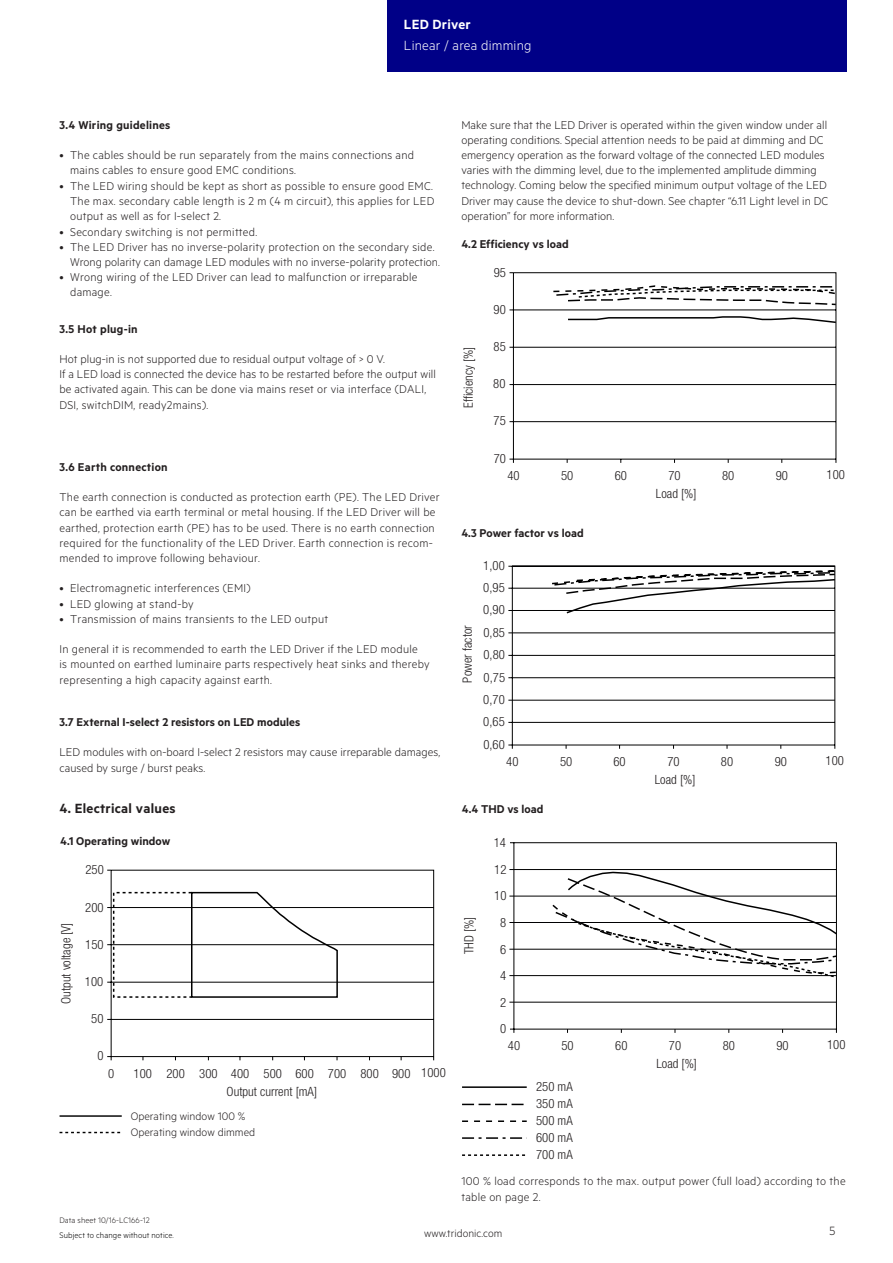
<style>
.page{position:relative;width:893px;height:1263px;background:#fff}
.page>*{position:absolute;margin:0;border:0;box-sizing:border-box;transform-origin:0 0}
.t1{font:15px "Tridonic Metric Print Light";letter-spacing:.015em;color:#fff}
.t2{font:15px "Tridonic Metric Print Semi";letter-spacing:.02em;color:#231f20}
.t3{font:15px "Tridonic Metric Print Semi";letter-spacing:.015em;color:#fff}
.t4{font:13.5px "Tridonic Metric Print Light";color:#231f20}
.t5{font:12.75px/15.1px "Tridonic Metric Print Light";letter-spacing:.02em;color:#231f20}
.t6{font:300 condensed 12.75px/17.1px "Helvetica Neue LTW1 G";letter-spacing:.005em;color:#231f20}
.t7{font:12.75px "Tridonic Metric Print Semi";letter-spacing:.005em;color:#231f20}
.t8{font:12.3px/16.5px "Tridonic Metric Print Light";letter-spacing:.005em;color:#231f20}
.t9{font:12px "Tridonic Metric Print Light";letter-spacing:.005em;color:#231f20}
.t10{font:9px "Tridonic Metric Print Light";letter-spacing:.01em;color:#000}
.t11{font:9px "Tridonic Metric Print Light";letter-spacing:.005em;color:#231f20}
</style>
<div class="page">
<div style="left:387px;top:0;width:459px;height:72px;background:#000087"></div>
<svg style="left:107px;top:869px;width:327px;height:192px"></svg>
<svg style="left:190px;top:890px;width:149px;height:108px"></svg>
<div style="left:113px;top:892px;width:79px;height:106px;border:2px dashed #000"></div>
<svg style="left:509px;top:272px;width:328px;height:191px"></svg>
<svg style="left:552px;top:284px;width:285px;height:22px"></svg>
<svg style="left:566px;top:315px;width:271px;height:9px"></svg>
<svg style="left:508px;top:565px;width:328px;height:184px"></svg>
<hr style="left:508px;top:700px;width:327px;height:1px;background:#000001">
<hr style="left:508px;top:632px;width:327px;height:1px;background:#000001">
<svg style="left:550px;top:569px;width:286px;height:46px"></svg>
<svg style="left:509px;top:842px;width:328px;height:191px"></svg>
<hr style="left:509px;top:1002px;width:327px;height:1px;background:#000001">
<hr style="left:509px;top:975px;width:327px;height:1px;background:#000001">
<hr style="left:509px;top:949px;width:327px;height:1px;background:#000001">
<hr style="left:509px;top:922px;width:327px;height:1px;background:#000001">
<hr style="left:509px;top:896px;width:327px;height:1px;background:#000001">
<hr style="left:509px;top:869px;width:327px;height:1px;background:#000001">
<svg style="left:551px;top:871px;width:286px;height:108px"></svg>
<hr style="left:462px;top:1086px;width:65px;height:2px;background:#000001">
<svg style="left:462px;top:1120px;width:65px;height:2px"></svg>
<svg style="left:462px;top:1104px;width:62px;height:1px"></svg>
<svg style="left:462px;top:1137px;width:65px;height:2px"></svg>
<svg style="left:462px;top:1154px;width:64px;height:2px"></svg>
<hr style="left:60px;top:1115px;width:62px;height:2px;background:#000">
<svg style="left:60px;top:1132px;width:61px;height:1px"></svg>
<p class="t3" style="left:404px;top:15px;width:68px">LED Driver</p>
<p class="t1" style="left:404px;top:37px;width:129px">Linear / area dimming</p>
<p class="t7" style="left:60px;top:117px;width:112px">3.4 Wiring guidelines</p>
<p class="t5" style="left:70px;top:147px;width:345px;text-indent:-11px">• The cables should be run separately from the mains connections and mains cables to ensure good EMC conditions.</p>
<p class="t5" style="left:70px;top:178px;width:366px;text-align:justify;text-indent:-11px">• The LED wiring should be kept as short as possible to ensure good EMC.<br>The max. secondary cable length is 2 m (4 m circuit), this applies for LED output as well as for I-select 2.</p>
<p class="t5" style="left:60px;top:224px;width:199px">• Secondary switching is not permitted.</p>
<p class="t5" style="left:70px;top:239px;width:371px;text-indent:-11px">• The LED Driver has no inverse-polarity protection on the secondary side.<br>Wrong polarity can damage LED modules with no inverse-polarity protection.</p>
<p class="t5" style="left:70px;top:269px;width:349px;text-indent:-11px">• Wrong wiring of the LED Driver can lead to malfunction or irreparable damage.</p>
<p class="t7" style="left:60px;top:321px;width:80px">3.5 Hot plug-in</p>
<p class="t5" style="left:60px;top:351px;width:378px">Hot plug-in is not supported due to residual output voltage of &gt; 0 V.<br>If a LED load is connected the device has to be restarted before the output will be activated again. This can be done via mains reset or via interface (DALI, DSI, switchDIM, ready2mains).</p>
<p class="t7" style="left:60px;top:459px;width:110px">3.6 Earth connection</p>
<p class="t5" style="left:60px;top:489px;width:382px">The earth connection is conducted as protection earth (PE). The LED Driver can be earthed via earth terminal or metal housing. If the LED Driver will be earthed, protection earth (PE) has to be used. There is no earth connection required for the functionality of the LED Driver. Earth connection is recom&shy;mended to improve following behaviour.</p>
<p class="t5" style="left:60px;top:580px;width:193px">• Electromagnetic interferences (EMI)</p>
<p class="t5" style="left:60px;top:596px;width:136px">• LED glowing at stand-by</p>
<p class="t5" style="left:60px;top:611px;width:270px">• Transmission of mains transients to the LED output</p>
<p class="t5" style="left:60px;top:641px;width:372px">In general it is recommended to earth the LED Driver if the LED module<br>is mounted on earthed luminaire parts respectively heat sinks and thereby representing a high capacity against earth.</p>
<p class="t7" style="left:60px;top:714px;width:242px">3.7 External I-select 2 resistors on LED modules</p>
<p class="t5" style="left:60px;top:744px;width:382px">LED modules with on-board I-select 2 resistors may cause irreparable damages, caused by surge / burst peaks.</p>
<p class="t2" style="left:60px;top:799px;width:118px">4. Electrical values</p>
<p class="t7" style="left:60px;top:834px;width:112px">4.1 Operating window</p>
<p class="t6" style="left:58px;top:1004px;width:83px;rotate:-90deg">Output voltage [V]</p>
<p class="t6" style="left:85px;top:861px;width:20px">250</p>
<p class="t6" style="left:85px;top:899px;width:20px">200</p>
<p class="t6" style="left:85px;top:936px;width:20px">150</p>
<p class="t6" style="left:85px;top:973px;width:20px">100</p>
<p class="t6" style="left:91px;top:1010px;width:14px">50</p>
<p class="t6" style="left:97px;top:1047px;width:8px">0</p>
<p class="t6" style="left:108px;top:1065px;width:8px">0</p>
<p class="t6" style="left:134px;top:1064px;width:314px">100 200 300 400 500 600 700 800 900 1000</p>
<p class="t6" style="left:227px;top:1083px;width:92px">Output current [mA]</p>
<p class="t8" style="left:131px;top:1107px;width:126px">Operating window 100 %<br>Operating window dimmed</p>
<p class="t11" style="left:60px;top:1215px;width:92px">Data sheet 10/16-LC166-12</p>
<p class="t5" style="left:461px;top:117px;width:369px">Make sure that the LED Driver is operated within the given window under all operating conditions. Special attention needs to be paid at dimming and DC emergency operation as the forward voltage of the connected LED modules varies with the dimming level, due to the implemented amplitude dimming technology. Coming below the specified minimum output voltage of the LED Driver may cause the device to shut-down. See chapter “6.11 Light level in DC operation” for more information.</p>
<p class="t7" style="left:461px;top:236px;width:109px">4.2 Efficiency vs load</p>
<p class="t6" style="left:460px;top:408px;width:63px;rotate:-90deg">E ciency [%]</p>
<p class="t6" style="left:494px;top:264px;width:14px">95</p>
<p class="t6" style="left:493px;top:301px;width:14px">90</p>
<p class="t6" style="left:493px;top:338px;width:14px">85</p>
<p class="t6" style="left:493px;top:375px;width:14px">80</p>
<p class="t6" style="left:494px;top:412px;width:14px">75</p>
<p class="t6" style="left:494px;top:450px;width:14px">70</p>
<p class="t6" style="left:507px;top:467px;width:14px">40</p>
<p class="t6" style="left:561px;top:467px;width:14px">50</p>
<p class="t6" style="left:615px;top:467px;width:14px">60</p>
<p class="t6" style="left:668px;top:467px;width:14px">70</p>
<p class="t6" style="left:722px;top:467px;width:14px">80</p>
<p class="t6" style="left:776px;top:467px;width:14px">90</p>
<p class="t6" style="left:827px;top:466px;width:20px">100</p>
<p class="t6" style="left:656px;top:485px;width:42px">Load [%]</p>
<p class="t7" style="left:461px;top:525px;width:124px">4.3 Power factor vs load</p>
<p class="t6" style="left:483px;top:557px;width:23px">1,00</p>
<p class="t6" style="left:483px;top:579px;width:23px">0,95</p>
<p class="t6" style="left:459px;top:683px;width:59px;rotate:-90deg">Power factor</p>
<p class="t6" style="left:483px;top:601px;width:23px">0,90</p>
<p class="t6" style="left:483px;top:624px;width:23px">0,85</p>
<p class="t6" style="left:483px;top:646px;width:23px">0,80</p>
<p class="t6" style="left:484px;top:669px;width:23px">0,75</p>
<p class="t6" style="left:483px;top:691px;width:23px">0,70</p>
<p class="t6" style="left:483px;top:713px;width:23px">0,65</p>
<p class="t6" style="left:483px;top:736px;width:23px">0,60</p>
<p class="t6" style="left:506px;top:753px;width:14px">40</p>
<p class="t6" style="left:560px;top:753px;width:14px">50</p>
<p class="t6" style="left:613px;top:753px;width:14px">60</p>
<p class="t6" style="left:667px;top:753px;width:14px">70</p>
<p class="t6" style="left:721px;top:753px;width:14px">80</p>
<p class="t6" style="left:775px;top:753px;width:14px">90</p>
<p class="t6" style="left:825px;top:752px;width:20px">100</p>
<p class="t6" style="left:655px;top:771px;width:42px">Load [%]</p>
<p class="t7" style="left:462px;top:802px;width:83px">4.4 THD vs load</p>
<p class="t6" style="left:494px;top:833px;width:14px">14</p>
<p class="t6" style="left:494px;top:861px;width:14px">12</p>
<p class="t6" style="left:460px;top:954px;width:39px;rotate:-90deg">THD [%]</p>
<p class="t6" style="left:494px;top:887px;width:14px">10</p>
<p class="t6" style="left:500px;top:914px;width:8px">8</p>
<p class="t6" style="left:500px;top:941px;width:8px">6</p>
<p class="t6" style="left:500px;top:967px;width:8px">4</p>
<p class="t6" style="left:500px;top:993px;width:8px">2</p>
<p class="t6" style="left:500px;top:1020px;width:8px">0</p>
<p class="t6" style="left:508px;top:1037px;width:14px">40</p>
<p class="t6" style="left:561px;top:1037px;width:14px">50</p>
<p class="t6" style="left:615px;top:1037px;width:14px">60</p>
<p class="t6" style="left:669px;top:1037px;width:14px">70</p>
<p class="t6" style="left:723px;top:1037px;width:14px">80</p>
<p class="t6" style="left:776px;top:1037px;width:14px">90</p>
<p class="t6" style="left:827px;top:1036px;width:20px">100</p>
<p class="t6" style="left:536px;top:1078px;width:38px">250 mA</p>
<p class="t6" style="left:536px;top:1112px;width:38px">500 mA</p>
<p class="t6" style="left:536px;top:1095px;width:38px">350 mA</p>
<p class="t6" style="left:536px;top:1129px;width:38px">600 mA<br>700 mA</p>
<p class="t6" style="left:656px;top:1055px;width:42px">Load [%]</p>
<p class="t5" style="left:461px;top:1173px;width:386px">100 % load corresponds to the max. output power (full load) according to the table on page 2.</p>
<p class="t10" style="left:60px;top:1229px;width:116px">Subject to change without notice.</p>
<p class="t9" style="left:424px;top:1227px;width:80px">www.tridonic.com</p>
<p class="t4" style="left:829px;top:1223px;width:7px">5</p>
</div>
